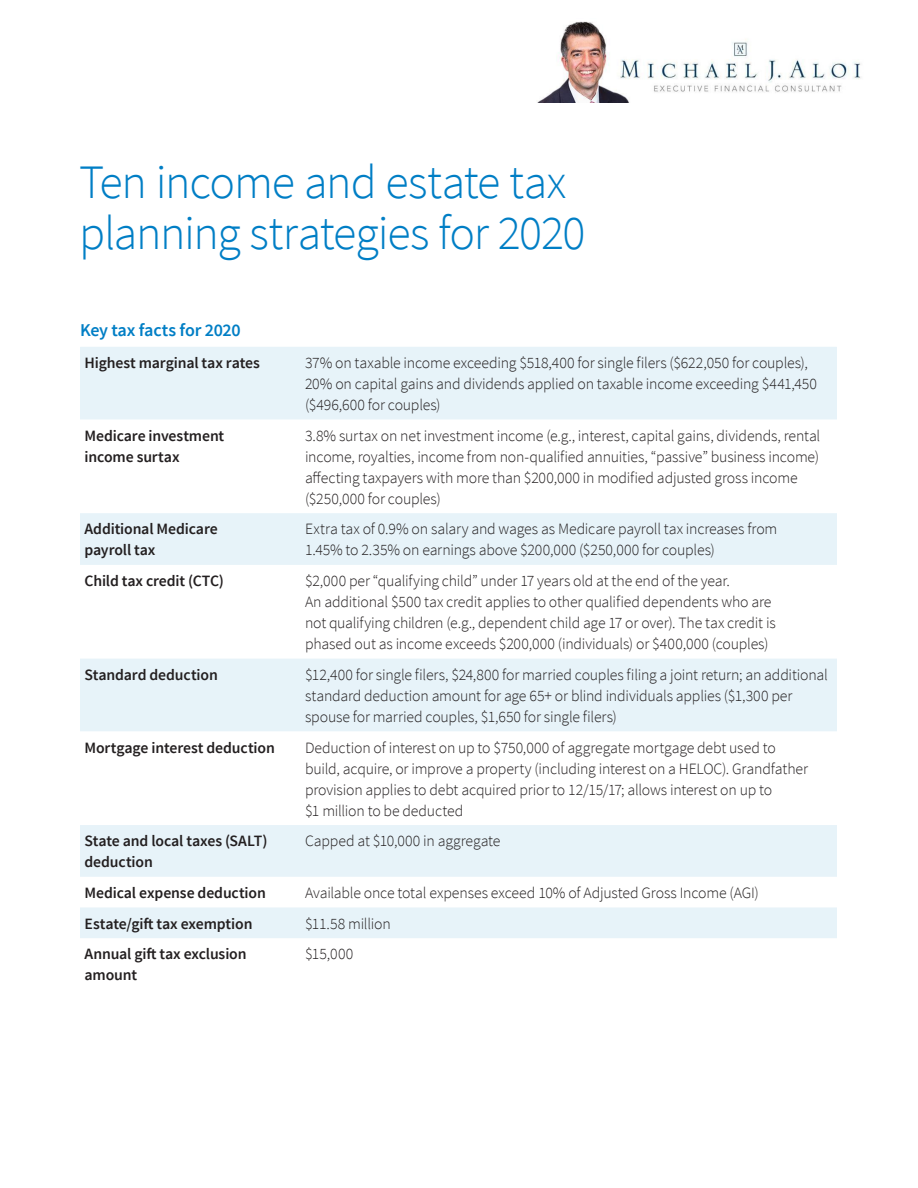
<style>
.page{position:relative;width:918px;height:1188px;background:#fff}
.page>*{position:absolute;margin:0;border:0;box-sizing:border-box;transform-origin:0 0}
.Headline{font:300 48px/51px "Source Sans Pro";letter-spacing:-.025em;color:#007ec5}
.Subhead{font:600 18px "Source Sans Pro";letter-spacing:-.015em;color:#007ec5}
.table_body{font:300 15.75px/21px "Source Sans Pro";letter-spacing:-.01em;color:#231f20}
.table_body-2{font:600 15.75px/21px "Source Sans Pro";letter-spacing:-.01em;color:#231f20}
</style>
<div class="page">
<div style="left:80px;top:347px;width:757px;height:73px;background:#e7f3f9"></div>
<svg style="left:80px;top:513px;width:757px;height:425px"></svg>
<img style="left:538px;top:21px;width:323px;height:81px">
<p class="Headline" style="left:79px;top:157px;width:508px">Ten income and estate tax planning strategies for 2020</p>
<p class="Subhead" style="left:80px;top:318px;width:162px">Key tax facts for 2020</p>
<p class="table_body-2" style="left:85px;top:353px;width:177px">Highest marginal tax rates</p>
<p class="table_body" style="left:305px;top:352px;width:513px">37% on taxable income exceeding $518,400 for single filers ($622,050 for couples),<br>20% on capital gains and dividends applied on taxable income exceeding $441,450 ($496,600 for couples)</p>
<p class="table_body-2" style="left:85px;top:425px;width:141px">Medicare investment income surtax</p>
<p class="table_body" style="left:305px;top:425px;width:517px">3.8% surtax on net investment income (e.g., interest, capital gains, dividends, rental income, royalties, income from non-qualified annuities, “passive” business income) affecting taxpayers with more than $200,000 in modified adjusted gross income ($250,000 for couples)</p>
<p class="table_body-2" style="left:85px;top:519px;width:135px">Additional Medicare payroll tax</p>
<p class="table_body" style="left:305px;top:519px;width:474px">Extra tax of 0.9% on salary and wages as Medicare payroll tax increases from<br>1.45% to 2.35% on earnings above $200,000 ($250,000 for couples)</p>
<p class="table_body-2" style="left:85px;top:571px;width:141px">Child tax credit (CTC)</p>
<p class="table_body" style="left:305px;top:570px;width:472px">$2,000 per “qualifying child” under 17 years old at the end of the year.<br>An additional $500 tax credit applies to other qualified dependents who are not qualifying children (e.g., dependent child age 17 or over). The tax credit is phased out as income exceeds $200,000 (individuals) or $400,000 (couples)</p>
<p class="table_body-2" style="left:85px;top:665px;width:135px">Standard deduction</p>
<p class="table_body" style="left:305px;top:664px;width:524px">$12,400 for single filers, $24,800 for married couples filing a joint return; an additional standard deduction amount for age 65+ or blind individuals applies ($1,300 per spouse for married couples, $1,650 for single filers)</p>
<p class="table_body-2" style="left:85px;top:737px;width:192px">Mortgage interest deduction</p>
<p class="table_body" style="left:305px;top:737px;width:505px">Deduction of interest on up to $750,000 of aggregate mortgage debt used to build, acquire, or improve a property (including interest on a HELOC). Grandfather provision applies to debt acquired prior to 12/15/17; allows interest on up to<br>$1 million to be deducted</p>
<p class="table_body-2" style="left:85px;top:831px;width:184px">State and local taxes (SALT) deduction</p>
<p class="table_body" style="left:305px;top:831px;width:197px">Capped at $10,000 in aggregate</p>
<p class="table_body-2" style="left:85px;top:883px;width:183px">Medical expense deduction</p>
<p class="table_body" style="left:305px;top:882px;width:455px">Available once total expenses exceed 10% of Adjusted Gross Income (AGI)</p>
<p class="table_body-2" style="left:85px;top:913px;width:170px">Estate/gift tax exemption</p>
<p class="table_body" style="left:305px;top:913px;width:87px">$11.58 million</p>
<p class="table_body-2" style="left:85px;top:944px;width:164px">Annual gift tax exclusion amount</p>
<p class="table_body" style="left:305px;top:944px;width:50px">$15,000</p>
</div>
